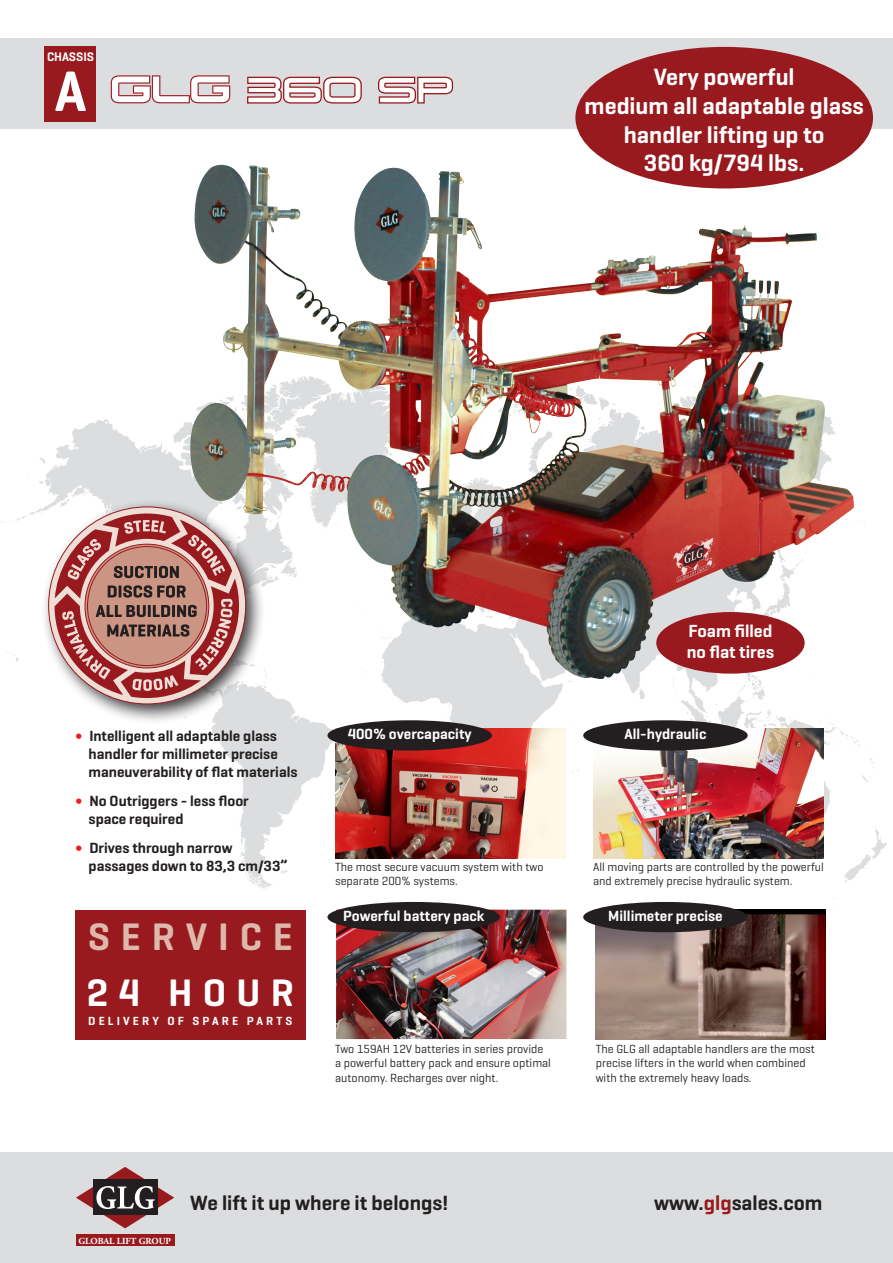
<style>
.page{position:relative;width:893px;height:1263px;background:#fff}
.page>*{position:absolute;margin:0;border:0;box-sizing:border-box;transform-origin:0 0}
.t1{font:600 57.9px "Geogrotesque";color:#fff}
.t2{font:600 39px "Geogrotesque";letter-spacing:.28em;color:#deb9ab}
.t3{font:600 39px "Geogrotesque";letter-spacing:.26em;color:#fff}
.t4{font:600 24px/28.8px "Geogrotesque";color:#fff;text-align:center}
.t5{font:600 21px "Geogrotesque";color:#231f20}
.t6{font:600 17.85px/21.5px "Geogrotesque";color:#fff}
.t7{font:600 15px/18px "Geogrotesque";color:#231f20}
.t8{font:600 15px "Geogrotesque";color:#fff}
.t9{font:600 12.6px "Geogrotesque";color:#fff}
.t10{font:12px/14.4px "Geogrotesque";color:#231f20}
.t11{font:600 12px "Geogrotesque";letter-spacing:.26em;color:#fff}
.t12{font:700 9.3px "Adobe Garamond Pro";letter-spacing:-.005em;color:#fff}
.s1{font-family:"Calibri";font-weight:700;color:#ee1d23}
.s2{color:#981a1e}
</style>
<div class="page">
<svg style="left:0;top:394px;width:887px;height:515px"></svg>
<svg style="left:107px;top:427px;width:663px;height:445px"></svg>
<div style="left:0;top:38px;width:893px;height:91px;background:#dcdddf"></div>
<svg style="left:111px;top:75px;width:119px;height:28px"></svg>
<svg style="left:247px;top:76px;width:115px;height:28px"></svg>
<svg style="left:378px;top:76px;width:76px;height:28px"></svg>
<div style="left:0;top:1152px;width:893px;height:111px;background:#dcdddf"></div>
<div style="left:76px;top:1235px;width:98px;height:11px;background:#981a1e"></div>
<svg style="left:76px;top:1167px;width:98px;height:61px"></svg>
<img style="left:593px;top:729px;width:230px;height:129px">
<img style="left:335px;top:729px;width:230px;height:129px">
<div style="left:75px;top:910px;width:230px;height:130px;background:#981a1e"></div>
<img style="left:595px;top:910px;width:230px;height:129px">
<img style="left:190px;top:168px;width:579px;height:512px">
<div style="left:656px;top:612px;width:149px;height:62px;background:#981a1e;border-radius:50%"></div>
<div style="left:327px;top:720px;width:165px;height:30px;background:#231f20;border-radius:50%"></div>
<div style="left:583px;top:720px;width:165px;height:30px;background:#231f20;border-radius:50%"></div>
<div style="left:583px;top:902px;width:165px;height:30px;background:#231f20;border-radius:50%"></div>
<div style="left:575px;top:47px;width:298px;height:141px;background:#981a1e;border-radius:50%"></div>
<div style="left:40px;top:498px;width:226px;height:226px;background:#231f20;opacity:.88"></div>
<svg style="left:49px;top:507px;width:197px;height:197px"></svg>
<svg style="left:55px;top:513px;width:184px;height:185px;background:#ba807b"></svg>
<img style="left:336px;top:909px;width:230px;height:130px">
<div style="left:327px;top:902px;width:173px;height:30px;background:#231f20;border-radius:50%"></div>
<div style="left:45px;top:46px;width:51px;height:75px;background:#981a1e"></div>
<p class="t9" style="left:47px;top:49px;width:48px">CHASSIS</p>
<p class="t1" style="left:55px;top:55px;width:34px">A</p>
<p class="t4" style="left:654px;top:62px;width:142px">Very powerful</p>
<p class="t4" style="left:585px;top:91px;width:281px">medium all adaptable glass handler lifting up to<br>360 kg/794 lbs.</p>
<p class="t7" style="left:89px;top:726px;width:210px;text-indent:-14px"><span class="s1">•</span> Intelligent all adaptable glass handler for millimeter precise maneuverability of flat materials</p>
<p class="t7" style="left:89px;top:792px;width:162px;text-indent:-14px"><span class="s1">•</span> No Outriggers - less floor space required</p>
<p class="t7" style="left:89px;top:839px;width:201px;text-indent:-14px"><span class="s1">•</span> Drives through narrow passages down to 83,3 cm/33”</p>
<p class="t2" style="left:88px;top:912px;width:207px">SERVICE</p>
<p class="t3" style="left:86px;top:968px;width:209px">24 HOUR</p>
<p class="t11" style="left:88px;top:1013px;width:206px">DELIVERY OF SPARE PARTS</p>
<p class="t6" style="left:687px;top:620px;width:89px">Foam filled no flat tires</p>
<p class="t8" style="left:348px;top:725px;width:125px">400% overcapacity</p>
<p class="t8" style="left:624px;top:725px;width:83px">All-hydraulic</p>
<p class="t10" style="left:335px;top:859px;width:210px">The most secure vacuum system with two separate 200% systems.</p>
<p class="t10" style="left:593px;top:859px;width:232px">All moving parts are controlled by the powerful and extremely precise hydraulic system.</p>
<p class="t8" style="left:343px;top:906px;width:143px">Powerful battery pack</p>
<p class="t8" style="left:608px;top:906px;width:116px">Millimeter precise</p>
<p class="t10" style="left:335px;top:1041px;width:217px">Two 159AH 12V batteries in series provide a powerful battery pack and ensure optimal autonomy. Recharges over night.</p>
<p class="t10" style="left:596px;top:1041px;width:221px">The GLG all adaptable handlers are the most precise lifters in the world when combined with the extremely heavy loads.</p>
<p class="t12" style="left:78px;top:1235px;width:94px">GLOBAL LIFT GROUP</p>
<p class="t5" style="left:190px;top:1190px;width:259px">We lift it up where it belongs!</p>
<p class="t5" style="left:654px;top:1190px;width:170px">www.<span class="s2">glg</span>sales.com</p>
</div>
